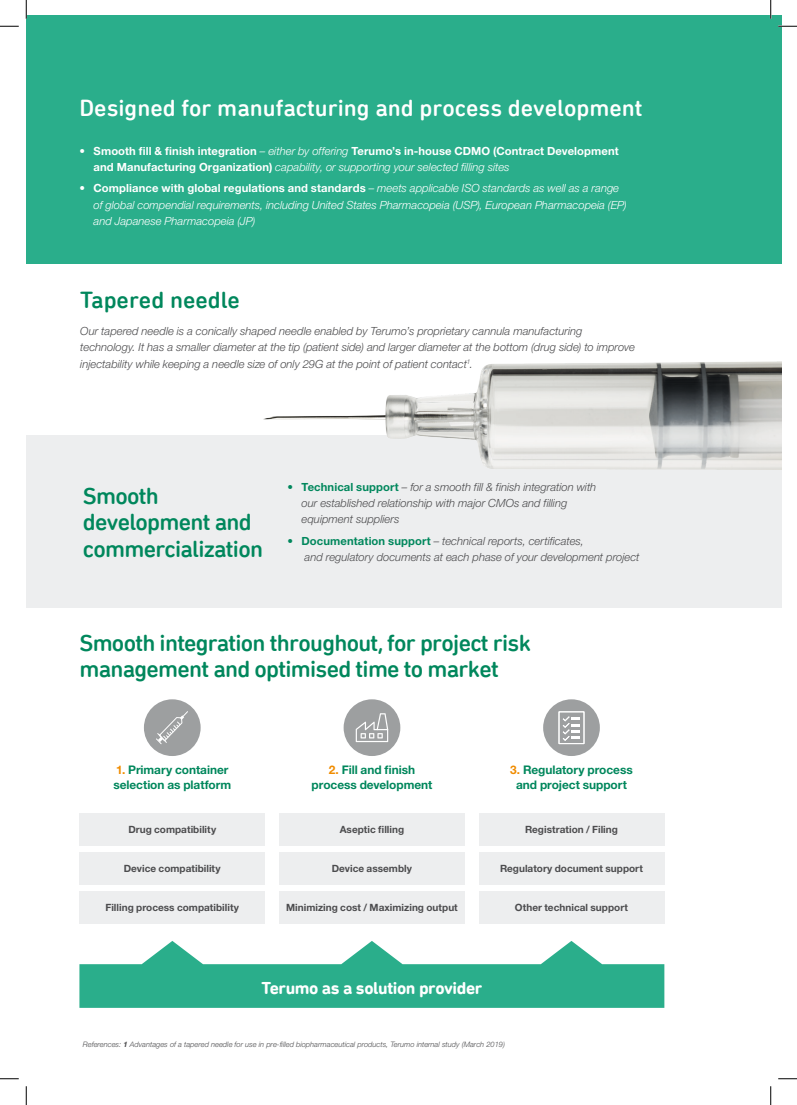
<style>
.page{position:relative;width:797px;height:1105px;background:#fff}
.page>*{position:absolute;margin:0;border:0;box-sizing:border-box;transform-origin:0 0}
.text_-_Headline_gree{font:500 23.75px/26.2px "DIN Next Rounded LT Pro";letter-spacing:-.03em;color:#00875c}
.text_-_Headline_gree-2{font:500 23.75px "DIN Next Rounded LT Pro";color:#fff}
.text_-_Headline_gree-3{font:500 23.75px "DIN Next Rounded LT Pro";color:#00875c}
.t1{font:700 17.5px "DIN Next Rounded LT Pro";letter-spacing:-.025em;color:#fff}
.t2{font:700 11.88px/15px "Helvetica Neue LT Std";letter-spacing:-.005em;color:#00875c;text-align:center}
.Cover_-_Carefully_Cr{font:italic 300 11.25px/16.2px "Helvetica Neue";color:#4c4c4e}
.Cover_-_Carefully_Cr-2{font:italic 300 11.25px/16.2px "Helvetica Neue";color:#fff}
.Cover_-_Carefully_Cr-3{font:700 11.25px/16.2px "Helvetica Neue LT Std";letter-spacing:.01em;color:#fff}
.t3{font:700 10px "Helvetica Neue LT Std";color:#4c4c4e}
.Text_-_caption{font:italic 300 7.5px "Helvetica Neue";color:#4c4c4e}
.s1{font-family:"Helvetica Neue";font-weight:300;font-style:italic}
.s2{font-family:"Helvetica Neue LT Std";font-weight:700;font-style:normal}
.s3{color:#00875c}
.s4{font-family:"Helvetica Neue LT Std";font-weight:700;font-style:normal;color:#00875c}
.s5{color:#f08c00}
.s6{font-weight:700}
</style>
<div class="page">
<div style="left:26px;top:435px;width:755px;height:172px;background:#edeeef"></div>
<div style="left:26px;top:16px;width:755px;height:248px;background:#2aae8b"></div>
<svg style="left:79px;top:941px;width:585px;height:67px;fill:#2aae8b"></svg>
<div style="left:79px;top:813px;width:186px;height:33px;background:#edeeef"></div>
<div style="left:79px;top:852px;width:186px;height:33px;background:#edeeef"></div>
<div style="left:79px;top:891px;width:186px;height:33px;background:#edeeef"></div>
<div style="left:279px;top:813px;width:186px;height:33px;background:#edeeef"></div>
<div style="left:279px;top:852px;width:186px;height:33px;background:#edeeef"></div>
<div style="left:279px;top:891px;width:186px;height:33px;background:#edeeef"></div>
<div style="left:478px;top:813px;width:186px;height:33px;background:#edeeef"></div>
<div style="left:478px;top:852px;width:186px;height:33px;background:#edeeef"></div>
<div style="left:478px;top:891px;width:186px;height:33px;background:#edeeef"></div>
<div style="left:144px;top:699px;width:57px;height:57px;background:#9d9fa0;border-radius:50%"></div>
<svg style="left:156px;top:711px;width:32px;height:33px"></svg>
<div style="left:543px;top:699px;width:57px;height:57px;background:#9d9fa0;border-radius:50%"></div>
<div style="left:558px;top:711px;width:26px;height:33px;border:1px solid #fff"></div>
<svg style="left:562px;top:716px;width:18px;height:25px"></svg>
<div style="left:343px;top:699px;width:57px;height:57px;background:#9d9fa0;border-radius:50%"></div>
<svg style="left:356px;top:713px;width:32px;height:29px"></svg>
<img style="left:263px;top:361px;width:518px;height:109px">
<svg style="left:0;top:25px;width:19px;height:2px"></svg>
<svg style="left:778px;top:25px;width:19px;height:2px"></svg>
<svg style="left:0;top:1078px;width:19px;height:1px"></svg>
<svg style="left:778px;top:1078px;width:19px;height:1px"></svg>
<svg style="left:25px;top:0;width:2px;height:19px"></svg>
<svg style="left:25px;top:1086px;width:2px;height:19px"></svg>
<svg style="left:770px;top:0;width:1px;height:19px"></svg>
<svg style="left:770px;top:1086px;width:1px;height:19px"></svg>
<p class="text_-_Headline_gree-2" style="left:79px;top:94px;width:564px">Designed for manufacturing and process development</p>
<p class="Cover_-_Carefully_Cr-3" style="left:94px;top:142px;width:526px;text-indent:-14px"><span class="s1">•</span> Smooth fill &amp; finish integration <span class="s1">– either by offering</span> Terumo’s in-house CDMO (Contract Development and Manufacturing Organization) <span class="s1">capability, or supporting your selected filling sites</span></p>
<p class="Cover_-_Carefully_Cr-2" style="left:94px;top:180px;width:534px;text-indent:-14px">• <span class="s2">Compliance with global regulations and standards</span> – meets applicable ISO standards as well as a range of global compendial requirements, including United States Pharmacopeia (USP), European Pharmacopeia (EP) and Japanese Pharmacopeia (JP)</p>
<p class="text_-_Headline_gree-3" style="left:80px;top:286px;width:161px">Tapered needle</p>
<p class="Cover_-_Carefully_Cr" style="left:80px;top:323px;width:556px">Our tapered needle is a conically shaped needle enabled by Terumo’s proprietary cannula manufacturing technology. It has a smaller diameter at the tip (patient side) and larger diameter at the bottom (drug side) to improve injectability while keeping a needle size of only 29G at the point of patient contact<sup>1</sup>.</p>
<p class="text_-_Headline_gree" style="left:83px;top:483px;width:182px">Smooth development and commercialization</p>
<p class="Cover_-_Carefully_Cr" style="left:301px;top:478px;width:296px;text-indent:-14px"><span class="s3">•</span> <span class="s4">Technical support</span> – for a smooth fill &amp; finish integration with our established relationship with major CMOs and filling equipment suppliers</p>
<p class="Cover_-_Carefully_Cr" style="left:304px;top:532px;width:336px;text-indent:-17px"><span class="s3">•</span> <span class="s4">Documentation support</span> – technical reports, certificates,<br>and regulatory documents at each phase of your development project</p>
<p class="text_-_Headline_gree" style="left:79px;top:629px;width:453px">Smooth integration throughout, for project risk management and optimised time to market</p>
<p class="t2" style="left:113px;top:762px;width:119px;text-align:left"><span class="s5">1.</span> Primary container selection as platform</p>
<p class="t2" style="left:311px;top:762px;width:122px"><span class="s5">2.</span> Fill and finish process development</p>
<p class="t2" style="left:510px;top:762px;width:124px"><span class="s5">3.</span> Regulatory process and project support</p>
<p class="t3" style="left:128px;top:823px;width:89px">Drug compatibility</p>
<p class="t3" style="left:124px;top:862px;width:98px">Device compatibility</p>
<p class="t3" style="left:105px;top:901px;width:135px">Filling process compatibility</p>
<p class="t3" style="left:525px;top:823px;width:94px">Registration / Filing</p>
<p class="t3" style="left:500px;top:862px;width:144px">Regulatory document support</p>
<p class="t3" style="left:515px;top:901px;width:115px">Other technical support</p>
<p class="t3" style="left:340px;top:823px;width:66px">Aseptic filling</p>
<p class="t3" style="left:332px;top:862px;width:82px">Device assembly</p>
<p class="t3" style="left:286px;top:901px;width:173px">Minimizing cost / Maximizing output</p>
<p class="t1" style="left:261px;top:977px;width:222px">Terumo as a solution provider</p>
<p class="Text_-_caption" style="left:83px;top:1040px;width:423px">References: <span class="s6">1</span> Advantages of a tapered needle for use in pre-filled biopharmaceutical products, Terumo internal study (March 2019)</p>
</div>
